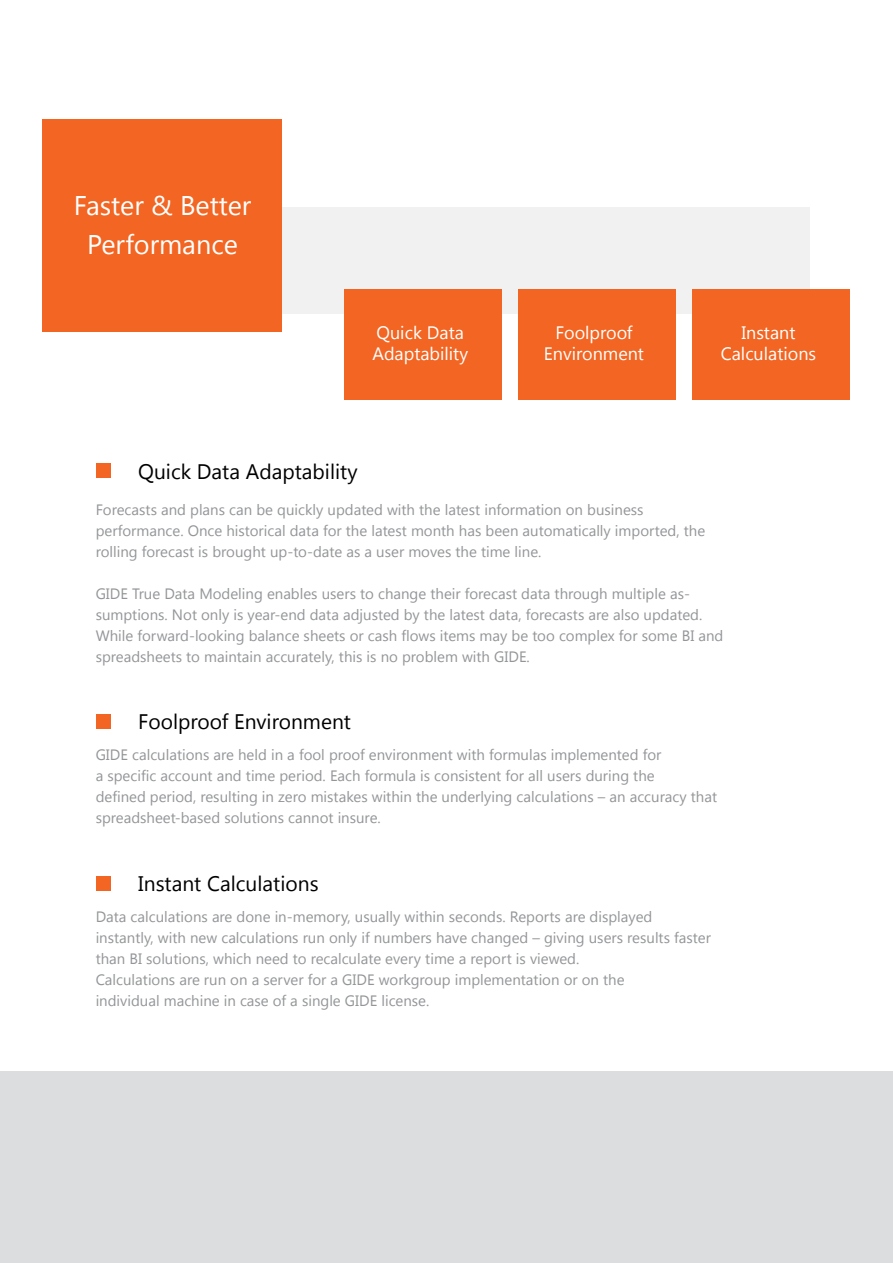
<style>
.page{position:relative;width:893px;height:1263px;background:#fff}
.page>*{position:absolute;margin:0;border:0;box-sizing:border-box;transform-origin:0 0}
.t1{font:27px/39px "Segoe UI";color:#fff;text-align:center}
.t2{font:21px "Segoe UI";color:#000}
.t3{font:18px/21px "Segoe UI";color:#fff;text-align:center}
.t4{font:15px/21px "Segoe UI";color:#939598}
</style>
<div class="page">
<div style="left:242px;top:207px;width:568px;height:106px;background:#f1f1f2"></div>
<div style="left:0;top:1071px;width:893px;height:192px;background:#dcddde"></div>
<div style="left:43px;top:119px;width:239px;height:213px;background:#f26522"></div>
<div style="left:518px;top:289px;width:158px;height:111px;background:#f26522"></div>
<div style="left:344px;top:289px;width:157px;height:111px;background:#f26522"></div>
<div style="left:693px;top:289px;width:157px;height:111px;background:#f26522"></div>
<div style="left:96px;top:463px;width:15px;height:15px;background:#f26522"></div>
<div style="left:96px;top:714px;width:15px;height:15px;background:#f26522"></div>
<div style="left:96px;top:875px;width:15px;height:15px;background:#f26522"></div>
<h1 class="t1" style="left:74px;top:185px;width:179px">Faster &amp; Better<br>Performance</h1>
<p class="t3" style="left:372px;top:322px;width:97px;text-align:left">Quick Data<br>Adaptability</p>
<p class="t3" style="left:544px;top:322px;width:102px">Foolproof<br>Environment</p>
<p class="t3" style="left:721px;top:322px;width:97px">Instant<br>Calculations</p>
<h2 class="t2" style="left:138px;top:457px;width:221px">Quick Data Adaptability</h2>
<p class="t4" style="left:96px;top:498px;width:611px">Forecasts and plans can be quickly updated with the latest information on business performance. Once historical data for the latest month has been automatically imported, the rolling forecast is brought up-to-date as a user moves the time line.</p>
<p class="t4" style="left:96px;top:582px;width:629px">GIDE True Data Modeling enables users to change their forecast data through multiple as&shy;sumptions. Not only is year-end data adjusted by the latest data, forecasts are also updated.<br>While forward-looking balance sheets or cash flows items may be too complex for some BI and spreadsheets to maintain accurately, this is no problem with GIDE.</p>
<h2 class="t2" style="left:138px;top:707px;width:214px">Foolproof Environment</h2>
<p class="t4" style="left:96px;top:744px;width:623px">GIDE calculations are held in a fool proof environment with formulas implemented for<br>a specific account and time period. Each formula is consistent for all users during the<br>defined period, resulting in zero mistakes within the underlying calculations – an accuracy that spreadsheet-based solutions cannot insure.</p>
<h2 class="t2" style="left:138px;top:868px;width:182px">Instant Calculations</h2>
<p class="t4" style="left:96px;top:905px;width:617px">Data calculations are done in-memory, usually within seconds. Reports are displayed instantly, with new calculations run only if numbers have changed – giving users results faster than BI solutions, which need to recalculate every time a report is viewed.<br>Calculations are run on a server for a GIDE workgroup implementation or on the<br>individual machine in case of a single GIDE license.</p>
</div>
